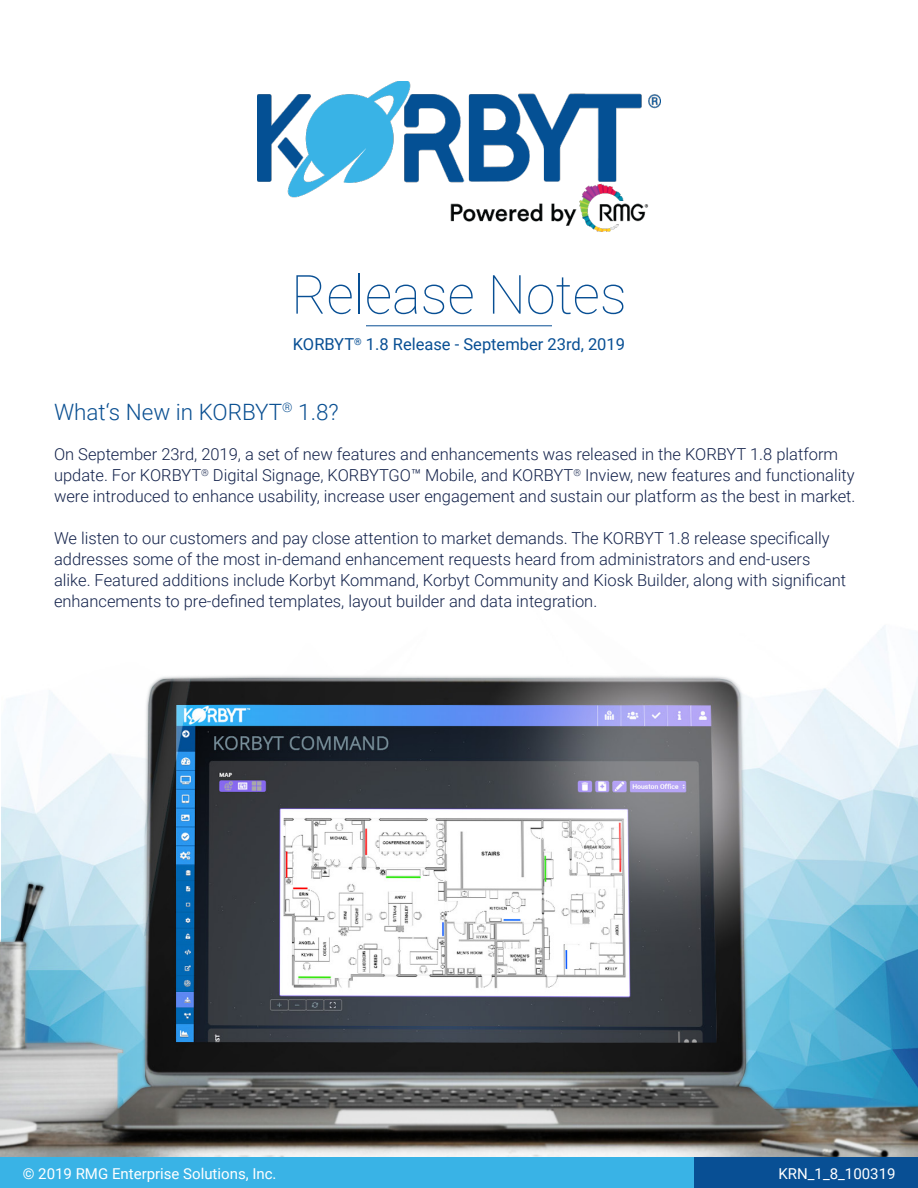
<style>
.page{position:relative;width:918px;height:1188px;background:#fff}
.page>*{position:absolute;margin:0;border:0;box-sizing:border-box;transform-origin:0 0}
.t1{font:100 54px "Roboto";color:#084f94}
.t2{font:300 22.5px "Roboto";color:#0b5092}
.t3{font:300 16.5px/21px "Roboto";color:#13224b}
.t4{font:16.5px "Roboto";color:#084f94}
.t5{font:15px "Roboto";color:#fff}
</style>
<div class="page">
<img style="left:0;top:625px;width:918px;height:532px">
<div style="left:0;top:1157px;width:918px;height:31px;background:#39b3e6"></div>
<div style="left:695px;top:1157px;width:223px;height:31px;background:#084f94"></div>
<hr style="left:366px;top:325px;width:186px;height:1px;background:#084f94">
<img style="left:257px;top:81px;width:404px;height:150px">
<p class="t1" style="left:291px;top:257px;width:337px">Release Notes</p>
<p class="t4" style="left:293px;top:333px;width:334px">KORBYT<sup>®</sup> 1.8 Release - September 23rd, 2019</p>
<p class="t2" style="left:54px;top:396px;width:286px">What‘s New in KORBYT<sup>®</sup> 1.8?</p>
<p class="t3" style="left:54px;top:443px;width:803px">On September 23rd, 2019, a set of new features and enhancements was released in the KORBYT 1.8 platform update. For KORBYT<sup>®</sup> Digital Signage, KORBYTGO™ Mobile, and KORBYT<sup>®</sup> Inview, new features and functionality were introduced to enhance usability, increase user engagement and sustain our platform as the best in market.</p>
<p class="t3" style="left:54px;top:527px;width:794px">We listen to our customers and pay close attention to market demands. The KORBYT 1.8 release specifically addresses some of the most in-demand enhancement requests heard from administrators and end-users alike. Featured additions include Korbyt Kommand, Korbyt Community and Kiosk Builder, along with significant enhancements to pre-defined templates, layout builder and data integration.</p>
<p class="t5" style="left:23px;top:1163px;width:255px">© 2019 RMG Enterprise Solutions, Inc.</p>
<p class="t5" style="left:778px;top:1163px;width:119px">KRN_1_8_100319</p>
</div>
